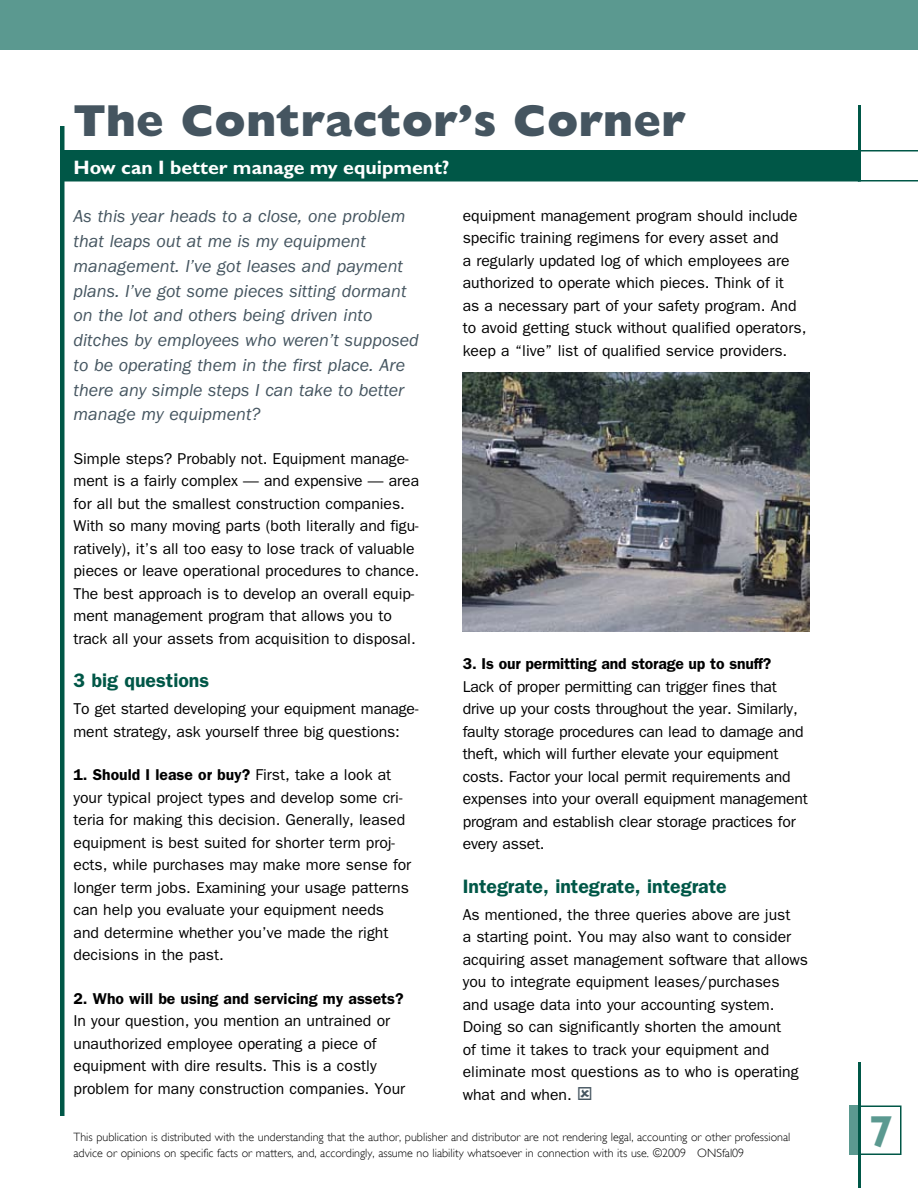
<style>
.page{position:relative;width:918px;height:1188px;background:#fff}
.page>*{position:absolute;margin:0;border:0;box-sizing:border-box;transform-origin:0 0}
.t1{font:800 45px "Gill Sans Std";color:#455560}
.t2{font:700 45px "Gill Sans Std";color:#5b9990}
.t3{font:600 19.5px "ITC Franklin Gothic Std";color:#005747}
.t4{font:700 19.5px "Gill Sans Std";color:#fff}
.t5{font:italic 18px/24.8px "ITC Franklin Gothic Std";color:#455560}
.t6{font:15.75px/22.5px "ITC Franklin Gothic Std";color:#000}
.t7{font:600 15.75px "ITC Franklin Gothic Std";letter-spacing:-.005em;color:#000}
.t8{font:300 12px/16.5px "Gill Sans";color:#000}
.s1{font-weight:600}
</style>
<div class="page">
<svg style="left:861px;top:150px;width:57px;height:32px"></svg>
<hr style="left:858px;top:105px;width:3px;height:77px;background:#005747">
<div style="left:64px;top:151px;width:795px;height:30px;background:#005747"></div>
<div style="left:63px;top:150px;width:797px;height:32px;border:2px solid #005747"></div>
<hr style="left:60px;top:126px;width:4px;height:990px;background:#005747">
<div style="left:0;top:0;width:918px;height:50px;background:#5b9990"></div>
<div style="left:849px;top:1106px;width:11px;height:49px;background:#5b9990"></div>
<div style="left:858px;top:1106px;width:44px;height:49px;border:2px solid #005747"></div>
<hr style="left:858px;top:1062px;width:3px;height:126px;background:#005747">
<img style="left:463px;top:372px;width:347px;height:259px">
<h1 class="t1" style="left:74px;top:94px;width:613px">The Contractor’s Corner</h1>
<p class="t4" style="left:74px;top:156px;width:377px">How can I better manage my equipment?</p>
<p class="t5" style="left:74px;top:204px;width:347px">As this year heads to a close, one problem that leaps out at me is my equipment management. I’ve got leases and payment plans. I’ve got some pieces sitting dormant on the lot and others being driven into ditches by employees who weren’t supposed to be operating them in the first place. Are there any simple steps I can take to better manage my equipment?</p>
<p class="t6" style="left:74px;top:447px;width:347px">Simple steps? Probably not. Equipment manage&shy;ment is a fairly complex — and expensive — area for all but the smallest construction companies.<br>With so many moving parts (both literally and figu&shy;ratively), it’s all too easy to lose track of valuable pieces or leave operational procedures to chance.<br>The best approach is to develop an overall equip&shy;ment management program that allows you to track all your assets from acquisition to disposal.</p>
<p class="t3" style="left:74px;top:669px;width:137px">3 big questions</p>
<p class="t6" style="left:74px;top:698px;width:346px">To get started developing your equipment manage&shy;ment strategy, ask yourself three big questions:</p>
<p class="t6" style="left:74px;top:764px;width:339px"><span class="s1">1. Should I lease or buy?</span> First, take a look at your typical project types and develop some cri&shy;teria for making this decision. Generally, leased equipment is best suited for shorter term proj&shy;ects, while purchases may make more sense for longer term jobs. Examining your usage patterns can help you evaluate your equipment needs and determine whether you’ve made the right decisions in the past.</p>
<p class="t7" style="left:74px;top:989px;width:332px">2. Who will be using and servicing my assets?</p>
<p class="t6" style="left:74px;top:1010px;width:333px">In your question, you mention an untrained or unauthorized employee operating a piece of equipment with dire results. This is a costly problem for many construction companies. Your</p>
<p class="t6" style="left:463px;top:204px;width:345px">equipment management program should include specific training regimens for every asset and<br>a regularly updated log of which employees are authorized to operate which pieces. Think of it<br>as a necessary part of your safety program. And to avoid getting stuck without qualified operators, keep a “live” list of qualified service providers.</p>
<p class="t7" style="left:463px;top:655px;width:310px">3. Is our permitting and storage up to snuff?</p>
<p class="t6" style="left:463px;top:675px;width:347px">Lack of proper permitting can trigger fines that drive up your costs throughout the year. Similarly, faulty storage procedures can lead to damage and theft, which will further elevate your equipment costs. Factor your local permit requirements and expenses into your overall equipment management program and establish clear storage practices for every asset.</p>
<p class="t3" style="left:463px;top:875px;width:266px">Integrate, integrate, integrate</p>
<p class="t6" style="left:463px;top:903px;width:347px">As mentioned, the three queries above are just<br>a starting point. You may also want to consider acquiring asset management software that allows you to integrate equipment leases/purchases and usage data into your accounting system.<br>Doing so can significantly shorten the amount<br>of time it takes to track your equipment and eliminate most questions as to who is operating what and when.</p>
<p class="t8" style="left:74px;top:1129px;width:718px">This publication is distributed with the understanding that the author, publisher and distributor are not rendering legal, accounting or other professional advice or opinions on specific facts or matters, and, accordingly, assume no liability whatsoever in connection with its use. ©2009 ONSfal09</p>
<h1 class="t2" style="left:868px;top:1105px;width:26px">7</h1>
</div>
